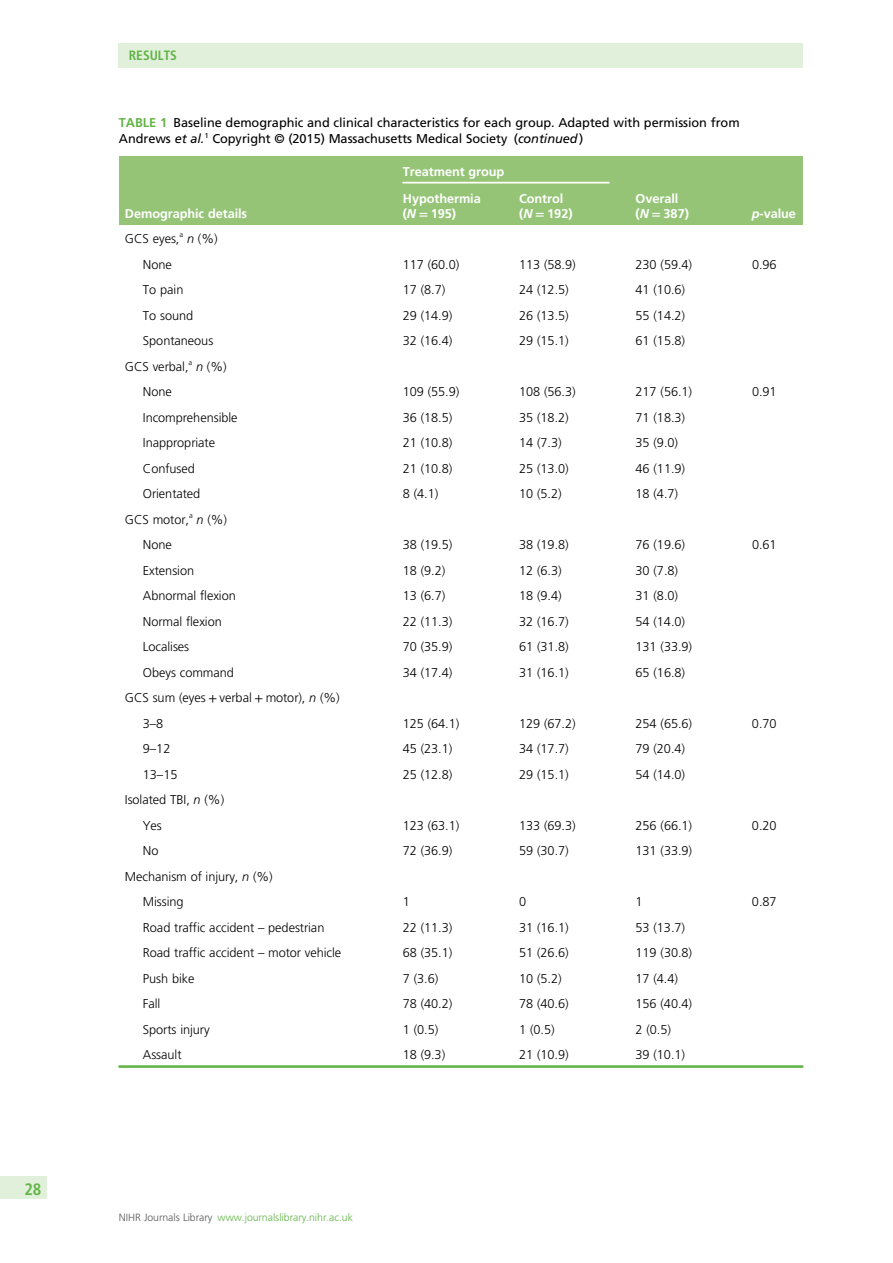
<style>
.page{position:relative;width:893px;height:1263px;background:#fff}
.page>*{position:absolute;margin:0;border:0;box-sizing:border-box;transform-origin:0 0}
.t1{font:16.5px "Adv TT24 c 3 cae 3.B";color:#62b447}
.t2{font:13.5px "Adv TT24 c 3 cae 3.B";color:#62b447}
.t3{font:12.75px/25.5px "Adv T Tebabd 7 da";color:#000}
.t4{font:12.75px/15px "Adv TT118 e 7927";color:#000}
.t5{font:12.75px/15px "Adv TT6 c 1 def 61.B";color:#fff}
.t6{font:10.5px "Adv T Tebabd 7 da";color:#62b447}
.s1{font-family:"Adv TT6 c 1 def 61.B";color:#62b447}
.s2{font-family:"Adv T Tffbb 85 e 5.I"}
.s3{font-family:"Adv TT49 bbc 31 f.I"}
.s4{font-family:"Adv TT1 a 8 a 9 c 4 a.BI"}
.s5{font-family:"Adv TT8 b 40 f 9 c 2.B"}
.s6{font-family:"Adv T Td 877 c 31 c"}
.s7{font-style:inherit}
.s8{color:#58595b}
</style>
<div class="page">
<div style="left:119px;top:156px;width:284px;height:68px;background:#95c476"></div>
<div style="left:376px;top:156px;width:259px;height:27px;background:#95c476"></div>
<div style="left:609px;top:156px;width:143px;height:68px;background:#95c476"></div>
<div style="left:726px;top:156px;width:77px;height:68px;background:#95c476"></div>
<div style="left:376px;top:183px;width:143px;height:41px;background:#95c476"></div>
<div style="left:493px;top:183px;width:142px;height:41px;background:#95c476"></div>
<hr style="left:119px;top:1066px;width:684px;height:1px;background:#62b447">
<hr style="left:403px;top:182px;width:206px;height:1px;background:#fff">
<div style="left:119px;top:44px;width:684px;height:24px;background:#e1f0da"></div>
<div style="left:0;top:1176px;width:47px;height:23px;background:#e1f0da"></div>
<p class="t1" style="left:24px;top:1183px;width:18px">28</p>
<p class="t2" style="left:129px;top:51px;width:50px">RESULTS</p>
<p class="t4" style="left:119px;top:117px;width:622px"><span class="s1">TABLE 1</span> Baseline demographic and clinical characteristics for each group. Adapted with permission from<br>Andrews <span class="s2">et al.</span><sup>1</sup> Copyright © (2015) Massachusetts Medical Society (<span class="s2">continued</span>)</p>
<p class="t5" style="left:125px;top:207px;width:124px">Demographic details</p>
<p class="t3" style="left:143px;top:227px;width:76px;text-indent:-18px">GCS eyes,<sup>a</sup> <span class="s3">n</span> (%)<br>None</p>
<p class="t5" style="left:403px;top:165px;width:103px">Treatment group</p>
<p class="t5" style="left:403px;top:192px;width:79px">Hypothermia (<span class="s4">N</span> <span class="s5">=</span> 195)</p>
<p class="t5" style="left:519px;top:192px;width:55px">Control (<span class="s4">N</span> <span class="s5">=</span> 192)</p>
<p class="t5" style="left:635px;top:192px;width:55px">Overall (<span class="s4">N</span> <span class="s5">=</span> 387)</p>
<p class="t5" style="left:752px;top:207px;width:46px"><span class="s4">p</span>-value</p>
<p class="t3" style="left:403px;top:252px;width:58px">117 (60.0)</p>
<p class="t3" style="left:519px;top:252px;width:58px">113 (58.9)</p>
<p class="t3" style="left:636px;top:252px;width:58px">230 (59.4)</p>
<p class="t3" style="left:752px;top:252px;width:26px">0.96</p>
<p class="t3" style="left:143px;top:278px;width:42px">To pain</p>
<p class="t3" style="left:403px;top:278px;width:44px">17 (8.7)</p>
<p class="t3" style="left:519px;top:278px;width:51px">24 (12.5)</p>
<p class="t3" style="left:636px;top:278px;width:51px">41 (10.6)</p>
<p class="t3" style="left:143px;top:303px;width:52px">To sound</p>
<p class="t3" style="left:403px;top:303px;width:51px">29 (14.9)</p>
<p class="t3" style="left:519px;top:303px;width:51px">26 (13.5)</p>
<p class="t3" style="left:636px;top:303px;width:51px">55 (14.2)</p>
<p class="t3" style="left:143px;top:329px;width:72px">Spontaneous</p>
<p class="t3" style="left:403px;top:329px;width:51px">32 (16.4)</p>
<p class="t3" style="left:519px;top:329px;width:51px">29 (15.1)</p>
<p class="t3" style="left:636px;top:329px;width:51px">61 (15.8)</p>
<p class="t3" style="left:143px;top:354px;width:85px;text-indent:-18px">GCS verbal,<sup>a</sup> <span class="s3">n</span> (%)<br>None</p>
<p class="t3" style="left:403px;top:380px;width:58px">109 (55.9)</p>
<p class="t3" style="left:519px;top:380px;width:58px">108 (56.3)</p>
<p class="t3" style="left:636px;top:380px;width:58px">217 (56.1)</p>
<p class="t3" style="left:752px;top:380px;width:26px">0.91</p>
<p class="t3" style="left:143px;top:405px;width:96px">Incomprehensible</p>
<p class="t3" style="left:403px;top:405px;width:51px">36 (18.5)</p>
<p class="t3" style="left:519px;top:405px;width:51px">35 (18.2)</p>
<p class="t3" style="left:636px;top:405px;width:51px">71 (18.3)</p>
<p class="t3" style="left:143px;top:431px;width:74px">Inappropriate</p>
<p class="t3" style="left:403px;top:431px;width:51px">21 (10.8)</p>
<p class="t3" style="left:519px;top:431px;width:44px">14 (7.3)</p>
<p class="t3" style="left:636px;top:431px;width:44px">35 (9.0)</p>
<p class="t3" style="left:143px;top:456px;width:54px">Confused</p>
<p class="t3" style="left:403px;top:456px;width:51px">21 (10.8)</p>
<p class="t3" style="left:519px;top:456px;width:51px">25 (13.0)</p>
<p class="t3" style="left:636px;top:456px;width:51px">46 (11.9)</p>
<p class="t3" style="left:143px;top:482px;width:59px">Orientated</p>
<p class="t3" style="left:403px;top:482px;width:37px">8 (4.1)</p>
<p class="t3" style="left:519px;top:482px;width:44px">10 (5.2)</p>
<p class="t3" style="left:636px;top:482px;width:44px">18 (4.7)</p>
<p class="t3" style="left:143px;top:507px;width:86px;text-indent:-18px">GCS motor,<sup>a</sup> <span class="s3">n</span> (%)<br>None</p>
<p class="t3" style="left:403px;top:533px;width:51px">38 (19.5)</p>
<p class="t3" style="left:519px;top:533px;width:51px">38 (19.8)</p>
<p class="t3" style="left:636px;top:533px;width:51px">76 (19.6)</p>
<p class="t3" style="left:752px;top:533px;width:26px">0.61</p>
<p class="t3" style="left:143px;top:558px;width:53px">Extension</p>
<p class="t3" style="left:403px;top:558px;width:44px">18 (9.2)</p>
<p class="t3" style="left:519px;top:558px;width:44px">12 (6.3)</p>
<p class="t3" style="left:636px;top:558px;width:44px">30 (7.8)</p>
<p class="t3" style="left:143px;top:584px;width:94px">Abnormal flexion</p>
<p class="t3" style="left:403px;top:584px;width:44px">13 (6.7)</p>
<p class="t3" style="left:519px;top:584px;width:44px">18 (9.4)</p>
<p class="t3" style="left:636px;top:584px;width:44px">31 (8.0)</p>
<p class="t3" style="left:143px;top:609px;width:80px">Normal flexion</p>
<p class="t3" style="left:403px;top:609px;width:51px">22 (11.3)</p>
<p class="t3" style="left:519px;top:609px;width:51px">32 (16.7)</p>
<p class="t3" style="left:636px;top:609px;width:51px">54 (14.0)</p>
<p class="t3" style="left:143px;top:635px;width:48px">Localises</p>
<p class="t3" style="left:403px;top:635px;width:51px">70 (35.9)</p>
<p class="t3" style="left:519px;top:635px;width:51px">61 (31.8)</p>
<p class="t3" style="left:636px;top:635px;width:58px">131 (33.9)</p>
<p class="t3" style="left:143px;top:660px;width:92px">Obeys command</p>
<p class="t3" style="left:403px;top:660px;width:51px">34 (17.4)</p>
<p class="t3" style="left:519px;top:660px;width:51px">31 (16.1)</p>
<p class="t3" style="left:636px;top:660px;width:51px">65 (16.8)</p>
<p class="t3" style="left:143px;top:686px;width:198px;text-indent:-18px">GCS sum (eyes <span class="s6">+</span> verbal <span class="s6">+</span> motor), <span class="s3">n</span> (%)<br>3<span class="s7">–</span>8</p>
<p class="t3" style="left:403px;top:711px;width:58px">125 (64.1)</p>
<p class="t3" style="left:519px;top:711px;width:58px">129 (67.2)</p>
<p class="t3" style="left:636px;top:711px;width:58px">254 (65.6)</p>
<p class="t3" style="left:752px;top:711px;width:26px">0.70</p>
<p class="t3" style="left:143px;top:737px;width:29px">9<span class="s7">–</span>12</p>
<p class="t3" style="left:403px;top:737px;width:51px">45 (23.1)</p>
<p class="t3" style="left:519px;top:737px;width:51px">34 (17.7)</p>
<p class="t3" style="left:636px;top:737px;width:51px">79 (20.4)</p>
<p class="t3" style="left:143px;top:762px;width:36px">13<span class="s7">–</span>15</p>
<p class="t3" style="left:403px;top:762px;width:51px">25 (12.8)</p>
<p class="t3" style="left:519px;top:762px;width:51px">29 (15.1)</p>
<p class="t3" style="left:635px;top:762px;width:51px">54 (14.0)</p>
<p class="t3" style="left:143px;top:788px;width:83px;text-indent:-18px">Isolated TBI, <span class="s3">n</span> (%)<br>Yes</p>
<p class="t3" style="left:403px;top:813px;width:58px">123 (63.1)</p>
<p class="t3" style="left:519px;top:813px;width:58px">133 (69.3)</p>
<p class="t3" style="left:635px;top:813px;width:58px">256 (66.1)</p>
<p class="t3" style="left:752px;top:813px;width:26px">0.20</p>
<p class="t3" style="left:143px;top:839px;width:17px">No</p>
<p class="t3" style="left:403px;top:839px;width:51px">72 (36.9)</p>
<p class="t3" style="left:519px;top:839px;width:51px">59 (30.7)</p>
<p class="t3" style="left:635px;top:839px;width:58px">131 (33.9)</p>
<p class="t3" style="left:143px;top:864px;width:131px;text-indent:-18px">Mechanism of injury, <span class="s3">n</span> (%)<br>Missing</p>
<p class="t3" style="left:403px;top:890px;width:9px">1</p>
<p class="t3" style="left:519px;top:890px;width:9px">0</p>
<p class="t3" style="left:636px;top:890px;width:9px">1</p>
<p class="t3" style="left:752px;top:890px;width:26px">0.87</p>
<p class="t3" style="left:143px;top:915px;width:183px">Road traffic accident <span class="s7">–</span> pedestrian</p>
<p class="t3" style="left:403px;top:915px;width:51px">22 (11.3)</p>
<p class="t3" style="left:519px;top:915px;width:51px">31 (16.1)</p>
<p class="t3" style="left:635px;top:915px;width:51px">53 (13.7)</p>
<p class="t3" style="left:143px;top:941px;width:200px">Road traffic accident <span class="s7">–</span> motor vehicle</p>
<p class="t3" style="left:403px;top:941px;width:51px">68 (35.1)</p>
<p class="t3" style="left:519px;top:941px;width:51px">51 (26.6)</p>
<p class="t3" style="left:635px;top:941px;width:58px">119 (30.8)</p>
<p class="t3" style="left:143px;top:966px;width:53px">Push bike</p>
<p class="t3" style="left:403px;top:966px;width:37px">7 (3.6)</p>
<p class="t3" style="left:519px;top:966px;width:44px">10 (5.2)</p>
<p class="t3" style="left:635px;top:966px;width:44px">17 (4.4)</p>
<p class="t3" style="left:143px;top:992px;width:19px">Fall</p>
<p class="t3" style="left:403px;top:992px;width:51px">78 (40.2)</p>
<p class="t3" style="left:519px;top:992px;width:51px">78 (40.6)</p>
<p class="t3" style="left:635px;top:992px;width:58px">156 (40.4)</p>
<p class="t3" style="left:143px;top:1017px;width:68px">Sports injury</p>
<p class="t3" style="left:403px;top:1017px;width:37px">1 (0.5)</p>
<p class="t3" style="left:519px;top:1017px;width:37px">1 (0.5)</p>
<p class="t3" style="left:635px;top:1017px;width:37px">2 (0.5)</p>
<p class="t3" style="left:143px;top:1043px;width:40px">Assault</p>
<p class="t3" style="left:403px;top:1043px;width:44px">18 (9.3)</p>
<p class="t3" style="left:519px;top:1043px;width:51px">21 (10.9)</p>
<p class="t3" style="left:635px;top:1043px;width:51px">39 (10.1)</p>
<p class="t6" style="left:119px;top:1213px;width:236px"><span class="s8">NIHR Journals Library</span> www.journalslibrary.nihr.ac.uk</p>
</div>
